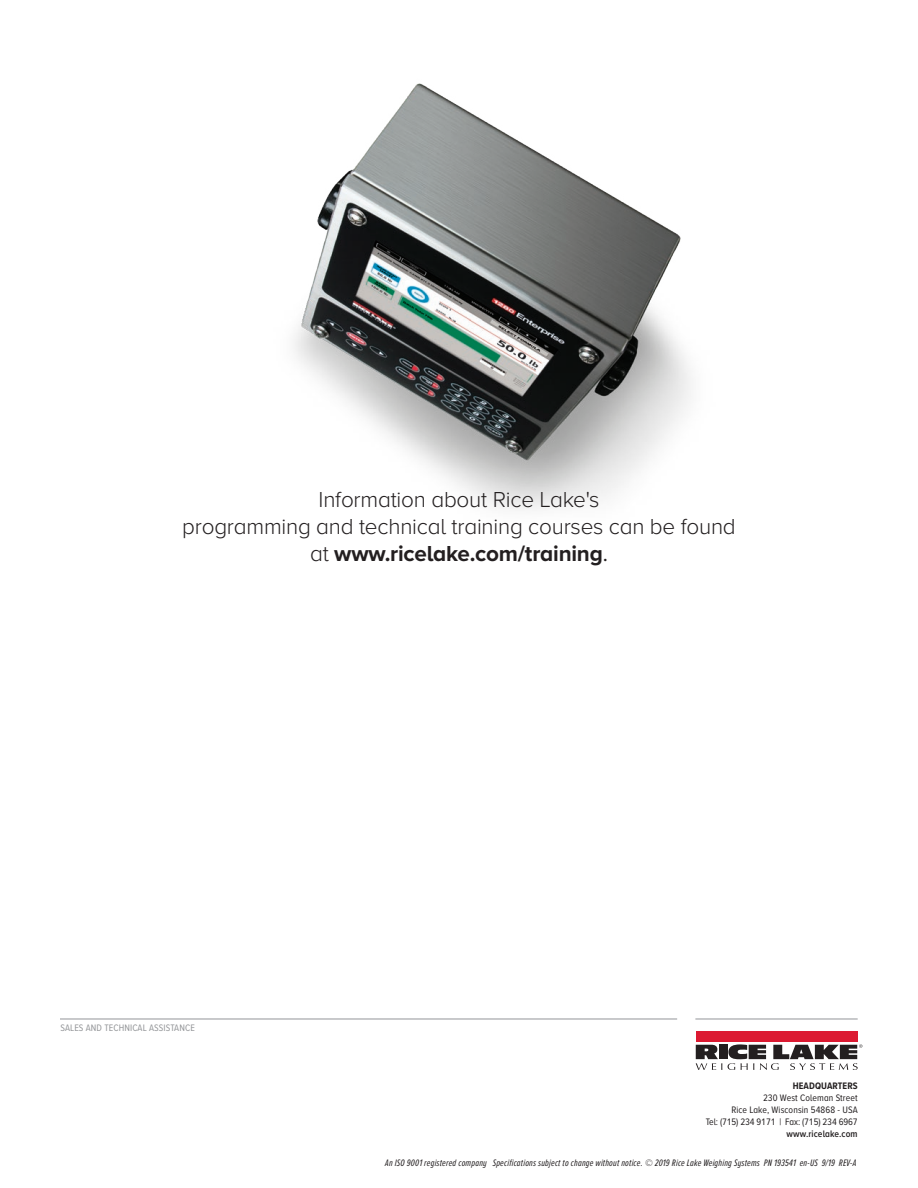
<style>
.page{position:relative;width:918px;height:1188px;background:#fff}
.page>*{position:absolute;margin:0;border:0;box-sizing:border-box;transform-origin:0 0}
.Body_Copy{font:300 22.5px/27px "Proxima Nova A";letter-spacing:-.01em;color:#231f20;text-align:center}
.RLWS_Signature_1{font:italic 9.75px "Proxima Nova A Ex Cn";letter-spacing:.02em;color:#231f20}
.t1{font:9.75px/12px "Proxima Nova A Cond";letter-spacing:.01em;color:#231f20;text-align:right}
.RLWS_Signature_1-2{font:9.75px "Proxima Nova A Cond";letter-spacing:.01em;color:#939598}
.s1{font-weight:700}
.s2{font-weight:400}
.s3{font-weight:600}
</style>
<div class="page">
<img style="left:294px;top:83px;width:397px;height:426px">
<div style="left:696px;top:1031px;width:161px;height:10px;background:#dc1a32"></div>
<div style="left:719px;top:1045px;width:9px;height:14px;background:#231f20"></div>
<svg style="left:696px;top:1045px;width:26px;height:25px"></svg>
<svg style="left:728px;top:1044px;width:134px;height:26px"></svg>
<hr style="left:60px;top:1019px;width:617px;height:1px;background:#939598">
<hr style="left:695px;top:1019px;width:163px;height:1px;background:#939598">
<p class="Body_Copy" style="left:182px;top:485px;width:555px">Information about Rice Lake's<br>programming and technical training courses can be found at <span class="s1">www.ricelake.com/training</span><span class="s2">.</span></p>
<p class="RLWS_Signature_1-2" style="left:60px;top:1021px;width:136px">SALES AND TECHNICAL ASSISTANCE</p>
<p class="t1" style="left:706px;top:1079px;width:153px"><span class="s1">HEADQUARTERS<br></span>230 West Coleman Street<br>Rice Lake, Wisconsin 54868 - USA<br>Tel: (715) 234 9171 | Fax: (715) 234 6967 <span class="s3">www.ricelake.com</span></p>
<p class="RLWS_Signature_1" style="left:385px;top:1156px;width:472px">An ISO 9001 registered company Specifications subject to change without notice. © 2019 Rice Lake Weighing Systems PN 193541 en-US 9/19 REV-A</p>
</div>
